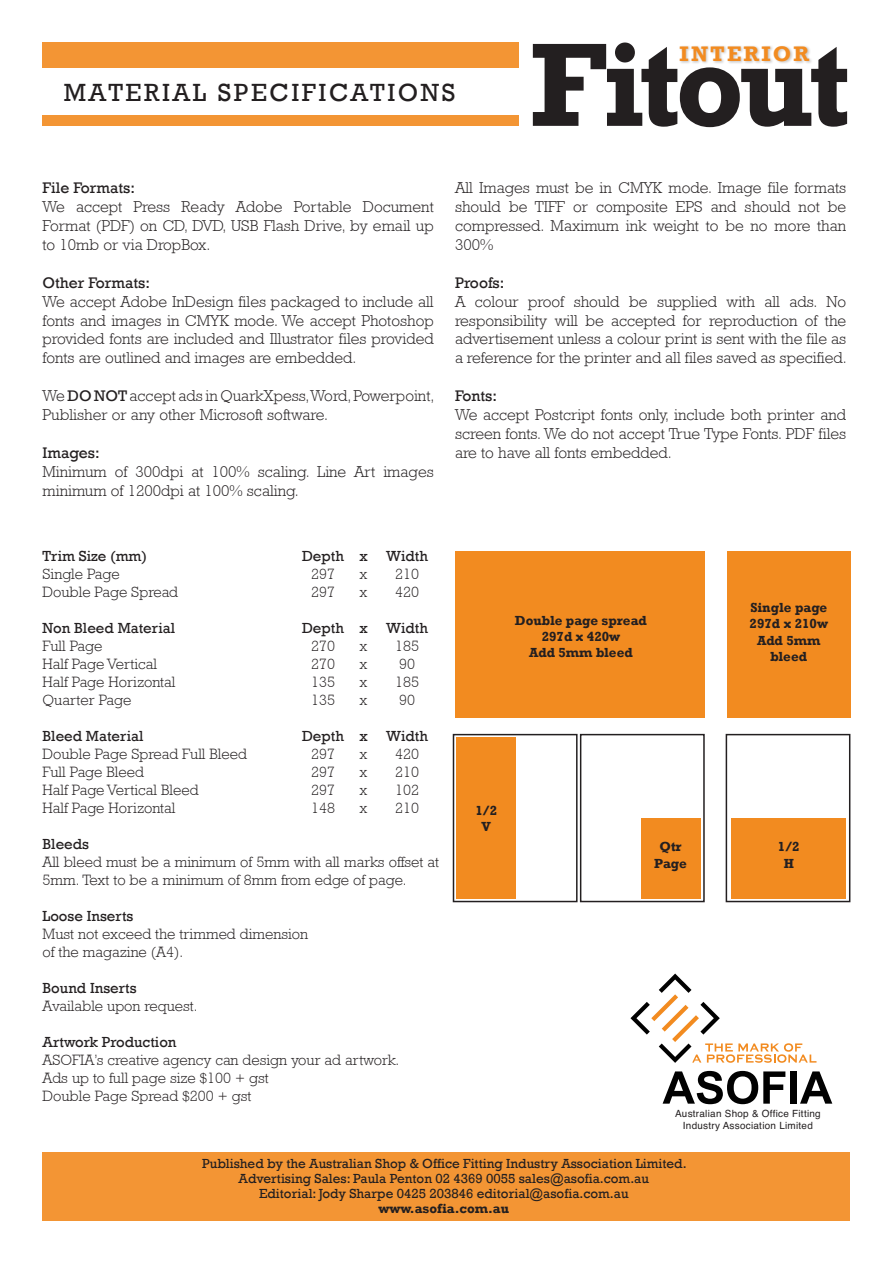
<style>
.page{position:relative;width:893px;height:1263px;background:#fff}
.page>*{position:absolute;margin:0;border:0;box-sizing:border-box;transform-origin:0 0}
.t1{font:700 120.6px "Rockwell";letter-spacing:-.045em;color:#231f20}
.t2{font:25.5px "Rockwell";letter-spacing:.1em;color:#231f20}
.t3{font:700 21.6px "Rockwell";letter-spacing:.1em;color:#f28b20}
.t4{font:300 15.75px/18.9px "Rockwell";color:#231f20;text-align:justify}
.t5{font:15.75px "Rockwell";color:#231f20}
.t6{font:300 15px/18px "Rockwell";color:#231f20}
.t7{font:15px "Rockwell";color:#231f20}
.t8{font:13.5px/15px "Rockwell";color:#231f20;text-align:center}
.t9{font:700 13.5px/16.2px "Rockwell";color:#231f20;text-align:center}
.t10{font:9.9px/12px "Helvetica";letter-spacing:.025em;color:#231f20;text-align:center}
.s1{font-weight:400}
</style>
<div class="page">
<div style="left:580px;top:734px;width:125px;height:168px;border:2px solid #231f20"></div>
<div style="left:727px;top:551px;width:123px;height:167px;background:#f28b20"></div>
<div style="left:679px;top:45px;width:134px;height:20px;background:#231f20;opacity:.25"></div>
<div style="left:43px;top:43px;width:476px;height:25px;background:#f39534"></div>
<div style="left:43px;top:115px;width:476px;height:11px;background:#f39534"></div>
<div style="left:43px;top:1152px;width:807px;height:68px;background:#f39534"></div>
<svg style="left:663px;top:1071px;width:122px;height:33px"></svg>
<div style="left:791px;top:1071px;width:6px;height:33px;background:#010101"></div>
<svg style="left:800px;top:1071px;width:32px;height:33px"></svg>
<svg style="left:630px;top:973px;width:186px;height:90px"></svg>
<div style="left:455px;top:551px;width:250px;height:167px;background:#f28b20"></div>
<div style="left:453px;top:734px;width:125px;height:168px;border:2px solid #231f20"></div>
<div style="left:726px;top:734px;width:124px;height:168px;border:2px solid #231f20"></div>
<div style="left:456px;top:737px;width:60px;height:161px;background:#f28b20"></div>
<div style="left:641px;top:818px;width:59px;height:80px;background:#f28b20"></div>
<div style="left:731px;top:818px;width:115px;height:80px;background:#f28b20"></div>
<h2 class="t2" style="left:64px;top:78px;width:393px">MATERIAL SPECIFICATIONS</h2>
<h1 class="t1" style="left:529px;top:12px;width:322px">Fitout</h1>
<h3 class="t3" style="left:680px;top:41px;width:131px">INTERIOR</h3>
<p class="t5" style="left:43px;top:179px;width:94px">File Formats:</p>
<p class="t4" style="left:43px;top:197px;width:393px">We accept Press Ready Adobe Portable Document Format (PDF) on CD, DVD, USB Flash Drive, by email up to 10mb or via DropBox.</p>
<p class="t5" style="left:43px;top:273px;width:109px">Other Formats:</p>
<p class="t4" style="left:43px;top:292px;width:393px">We accept Adobe InDesign files packaged to include all fonts and images in CMYK mode. We accept Photoshop provided fonts are included and Illustrator files provided fonts are outlined and images are embedded.</p>
<p class="t4" style="left:43px;top:386px;width:393px">We <span class="s1">DO NOT</span> accept ads in QuarkXpess, Word, Powerpoint,<br>Publisher or any other Microsoft software.</p>
<p class="t5" style="left:43px;top:443px;width:59px">Images:</p>
<p class="t4" style="left:43px;top:462px;width:393px">Minimum of 300dpi at 100% scaling. Line Art images minimum of 1200dpi at 100% scaling.</p>
<p class="t4" style="left:455px;top:178px;width:393px">All Images must be in CMYK mode. Image file formats should be TIFF or composite EPS and should not be compressed. Maximum ink weight to be no more than 300%</p>
<p class="t5" style="left:455px;top:273px;width:51px">Proofs:</p>
<p class="t4" style="left:455px;top:292px;width:393px">A colour proof should be supplied with all ads. No responsibility will be accepted for reproduction of the advertisement unless a colour print is sent with the file as a reference for the printer and all files saved as specified.</p>
<p class="t5" style="left:455px;top:387px;width:44px">Fonts:</p>
<p class="t4" style="left:455px;top:405px;width:393px">We accept Postcript fonts only, include both printer and screen fonts. We do not accept True Type Fonts. PDF files are to have all fonts embedded.</p>
<p class="t7" style="left:43px;top:547px;width:106px">Trim Size (mm)</p>
<p class="t7" style="left:302px;top:547px;width:127px">Depth x Width</p>
<p class="t6" style="left:43px;top:565px;width:79px">Single Page</p>
<p class="t6" style="left:311px;top:565px;width:25px">297</p>
<p class="t6" style="left:360px;top:565px;width:9px">x</p>
<p class="t6" style="left:395px;top:565px;width:25px">210</p>
<p class="t6" style="left:43px;top:583px;width:137px">Double Page Spread</p>
<p class="t6" style="left:311px;top:583px;width:25px">297</p>
<p class="t6" style="left:360px;top:583px;width:9px">x</p>
<p class="t6" style="left:395px;top:583px;width:25px">420</p>
<p class="t7" style="left:43px;top:619px;width:134px">Non Bleed Material</p>
<p class="t7" style="left:302px;top:619px;width:127px">Depth x Width</p>
<p class="t6" style="left:43px;top:637px;width:61px">Full Page</p>
<p class="t6" style="left:311px;top:637px;width:25px">270</p>
<p class="t6" style="left:360px;top:637px;width:9px">x</p>
<p class="t6" style="left:395px;top:637px;width:25px">185</p>
<p class="t6" style="left:43px;top:655px;width:116px">Half Page Vertical</p>
<p class="t6" style="left:311px;top:655px;width:25px">270</p>
<p class="t6" style="left:360px;top:655px;width:9px">x</p>
<p class="t6" style="left:399px;top:655px;width:17px">90</p>
<p class="t6" style="left:43px;top:673px;width:134px">Half Page Horizontal</p>
<p class="t6" style="left:311px;top:673px;width:25px">135</p>
<p class="t6" style="left:360px;top:673px;width:9px">x</p>
<p class="t6" style="left:395px;top:673px;width:25px">185</p>
<p class="t6" style="left:43px;top:691px;width:90px">Quarter Page</p>
<p class="t6" style="left:311px;top:691px;width:25px">135</p>
<p class="t6" style="left:360px;top:691px;width:9px">x</p>
<p class="t6" style="left:399px;top:691px;width:17px">90</p>
<p class="t7" style="left:43px;top:727px;width:102px">Bleed Material</p>
<p class="t7" style="left:302px;top:727px;width:127px">Depth x Width</p>
<p class="t6" style="left:43px;top:745px;width:206px">Double Page Spread Full Bleed</p>
<p class="t6" style="left:311px;top:745px;width:25px">297</p>
<p class="t6" style="left:360px;top:745px;width:9px">x</p>
<p class="t6" style="left:395px;top:745px;width:25px">420</p>
<p class="t6" style="left:43px;top:763px;width:103px">Full Page Bleed</p>
<p class="t6" style="left:311px;top:763px;width:25px">297</p>
<p class="t6" style="left:360px;top:763px;width:9px">x</p>
<p class="t6" style="left:395px;top:763px;width:25px">210</p>
<p class="t6" style="left:43px;top:781px;width:158px">Half Page Vertical Bleed</p>
<p class="t6" style="left:311px;top:781px;width:25px">297</p>
<p class="t6" style="left:360px;top:781px;width:9px">x</p>
<p class="t6" style="left:395px;top:781px;width:25px">102</p>
<p class="t6" style="left:43px;top:799px;width:134px">Half Page Horizontal</p>
<p class="t6" style="left:311px;top:799px;width:25px">148</p>
<p class="t6" style="left:360px;top:799px;width:9px">x</p>
<p class="t6" style="left:395px;top:799px;width:25px">210</p>
<p class="t7" style="left:43px;top:835px;width:48px">Bleeds</p>
<p class="t6" style="left:43px;top:853px;width:398px">All bleed must be a minimum of 5mm with all marks offset at<br>5mm. Text to be a minimum of 8mm from edge of page.</p>
<p class="t7" style="left:43px;top:907px;width:92px">Loose Inserts</p>
<p class="t6" style="left:43px;top:925px;width:267px">Must not exceed the trimmed dimension of the magazine (A4).</p>
<p class="t7" style="left:43px;top:979px;width:96px">Bound Inserts</p>
<p class="t6" style="left:43px;top:997px;width:156px">Available upon request.</p>
<p class="t7" style="left:43px;top:1033px;width:136px">Artwork Production</p>
<p class="t6" style="left:43px;top:1051px;width:358px">ASOFIA’s creative agency can design your ad artwork.<br>Ads up to full page size $100 + gst<br>Double Page Spread $200 + gst</p>
<p class="t9" style="left:515px;top:612px;width:133px">Double page spread<br>297d x 420w<br>Add 5mm bleed</p>
<p class="t9" style="left:750px;top:599px;width:80px">Single page<br>297d x 210w<br>Add 5mm bleed</p>
<p class="t9" style="left:475px;top:802px;width:23px">1/2<br>V</p>
<p class="t9" style="left:654px;top:839px;width:34px">Qtr<br>Page</p>
<p class="t9" style="left:778px;top:839px;width:23px">1/2<br>H</p>
<p class="t10" style="left:675px;top:1107px;width:147px">Australian Shop &amp; Office Fitting<br>Industry Association Limited</p>
<p class="t8" style="left:202px;top:1156px;width:486px">Published by the Australian Shop &amp; Office Fitting Industry Association Limited.<br>Advertising Sales: Paula Penton 02 4369 0055 sales@asofia.com.au<br>Editorial: Jody Sharpe 0425 203846 editorial@asofia.com.au</p>
<p class="t9" style="left:378px;top:1200px;width:132px">www.asofia.com.au</p>
</div>
